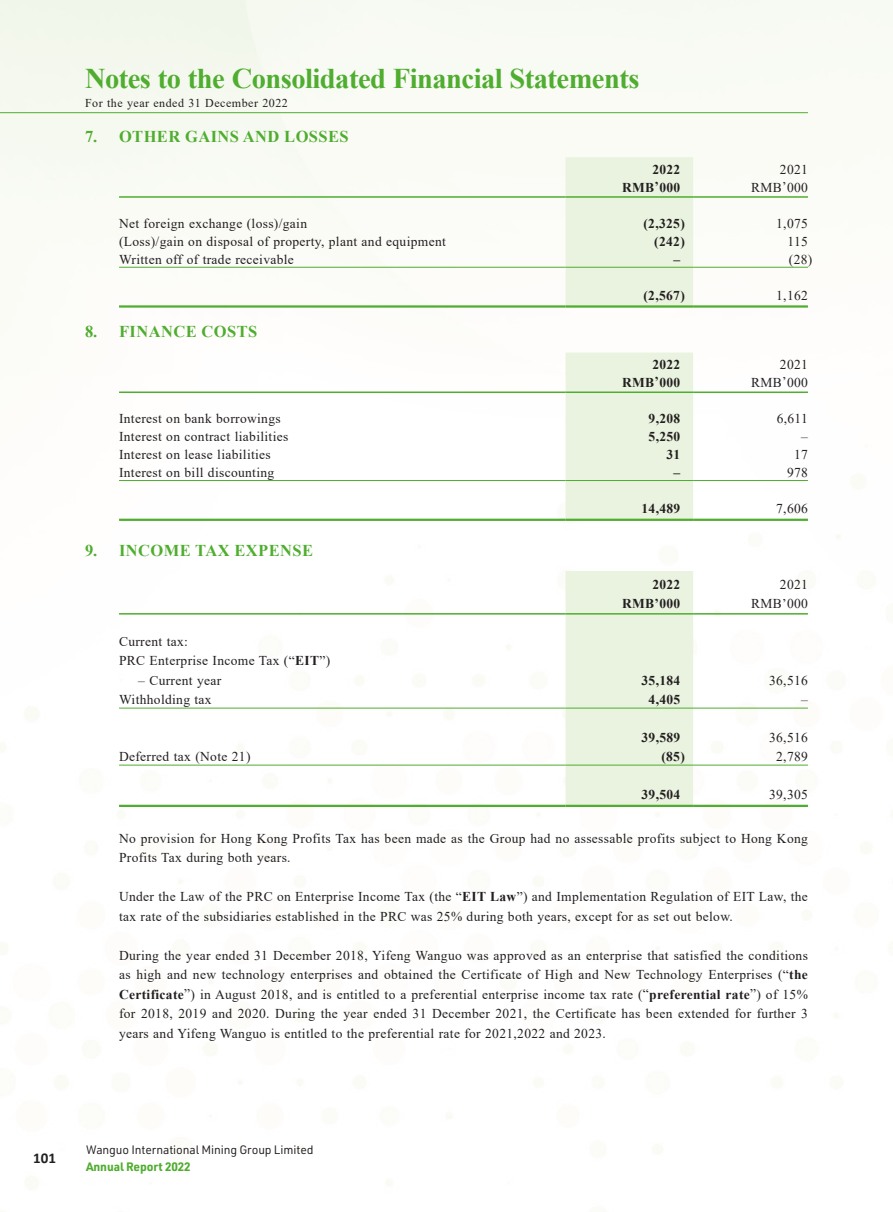
<style>
.page{position:relative;width:893px;height:1212px;background:#fff}
.page>*{position:absolute;margin:0;border:0;box-sizing:border-box;transform-origin:0 0}
.t1{font:700 28.5px "Times New Roman";letter-spacing:-.02em;color:#4fad2f}
.Heading_1{font:700 16.5px "Times New Roman";letter-spacing:.025em;color:#4fad2f}
.t2{font:700 15px "Calibri";color:#231f20}
.Body_Text{font:13.5px/19.5px "Times New Roman";letter-spacing:.025em;color:#231f20}
.Body_Text-2{font:700 13.5px "Times New Roman";letter-spacing:.025em;color:#231f20}
.t3{font:12px "URWDIN";letter-spacing:-.01em;color:#231f20}
.t4{font:12px "Times New Roman";letter-spacing:.04em;color:#231f20}
.t5{font:700 12px "URWDIN";letter-spacing:-.01em;color:#4fad2f}
.s1{font-weight:700}
</style>
<div class="page">
<hr style="left:0;top:112px;width:808px;height:1px;background:#4fad2f">
<div style="left:566px;top:157px;width:127px;height:148px;background:#e9f3df"></div>
<hr style="left:119px;top:196px;width:447px;height:2px;background:#4fad2f">
<hr style="left:566px;top:196px;width:127px;height:2px;background:#4fad2f">
<hr style="left:693px;top:196px;width:115px;height:2px;background:#4fad2f">
<hr style="left:119px;top:267px;width:447px;height:1px;background:#4fad2f">
<hr style="left:566px;top:267px;width:127px;height:1px;background:#4fad2f">
<hr style="left:693px;top:267px;width:115px;height:1px;background:#4fad2f">
<hr style="left:119px;top:305px;width:447px;height:3px;background:#4fad2f">
<hr style="left:566px;top:305px;width:127px;height:3px;background:#4fad2f">
<hr style="left:693px;top:305px;width:115px;height:3px;background:#4fad2f">
<div style="left:566px;top:352px;width:127px;height:167px;background:#e9f3df"></div>
<hr style="left:119px;top:391px;width:447px;height:2px;background:#4fad2f">
<hr style="left:566px;top:391px;width:127px;height:2px;background:#4fad2f">
<hr style="left:693px;top:391px;width:115px;height:2px;background:#4fad2f">
<hr style="left:119px;top:480px;width:447px;height:1px;background:#4fad2f">
<hr style="left:566px;top:480px;width:127px;height:1px;background:#4fad2f">
<hr style="left:693px;top:480px;width:115px;height:1px;background:#4fad2f">
<hr style="left:119px;top:519px;width:447px;height:2px;background:#4fad2f">
<hr style="left:566px;top:519px;width:127px;height:2px;background:#4fad2f">
<hr style="left:693px;top:519px;width:115px;height:2px;background:#4fad2f">
<div style="left:566px;top:571px;width:127px;height:234px;background:#e9f3df"></div>
<hr style="left:119px;top:613px;width:447px;height:1px;background:#4fad2f">
<hr style="left:566px;top:613px;width:127px;height:1px;background:#4fad2f">
<hr style="left:693px;top:613px;width:115px;height:1px;background:#4fad2f">
<hr style="left:119px;top:708px;width:447px;height:1px;background:#4fad2f">
<hr style="left:566px;top:708px;width:127px;height:1px;background:#4fad2f">
<hr style="left:693px;top:708px;width:115px;height:1px;background:#4fad2f">
<hr style="left:119px;top:765px;width:447px;height:1px;background:#4fad2f">
<hr style="left:566px;top:765px;width:127px;height:1px;background:#4fad2f">
<hr style="left:693px;top:765px;width:115px;height:1px;background:#4fad2f">
<hr style="left:119px;top:805px;width:447px;height:2px;background:#4fad2f">
<hr style="left:566px;top:805px;width:127px;height:2px;background:#4fad2f">
<hr style="left:693px;top:805px;width:115px;height:2px;background:#4fad2f">
<h1 class="t1" style="left:85px;top:58px;width:556px">Notes to the Consolidated Financial Statements</h1>
<p class="t4" style="left:85px;top:94px;width:204px">For the year ended 31 December 2022</p>
<p class="Heading_1" style="left:85px;top:125px;width:14px">7.</p>
<p class="Heading_1" style="left:119px;top:125px;width:231px">OTHER GAINS AND LOSSES</p>
<p class="Body_Text-2" style="left:652px;top:159px;width:30px">2022</p>
<p class="Body_Text" style="left:780px;top:159px;width:30px">2021</p>
<p class="Body_Text-2" style="left:655px;top:177px;width:6px">’</p>
<p class="Body_Text-2" style="left:622px;top:177px;width:60px">RMB 000</p>
<p class="Body_Text" style="left:782px;top:176px;width:6px">‘</p>
<p class="Body_Text" style="left:751px;top:177px;width:58px">RMB 000</p>
<p class="Body_Text" style="left:119px;top:213px;width:190px">Net foreign exchange (loss /) gain</p>
<p class="Body_Text-2" style="left:643px;top:213px;width:43px">)2,325(</p>
<p class="Body_Text" style="left:776px;top:213px;width:33px">1,075</p>
<p class="Body_Text" style="left:119px;top:231px;width:328px">(Loss /) gain on disposal of property, plant and equipment</p>
<p class="Body_Text-2" style="left:654px;top:231px;width:32px">)242(</p>
<p class="Body_Text" style="left:787px;top:231px;width:22px">115</p>
<p class="Body_Text" style="left:119px;top:249px;width:176px">Written off of trade receivable</p>
<p class="Body_Text-2" style="left:674px;top:249px;width:8px">–</p>
<p class="Body_Text" style="left:789px;top:249px;width:25px">)28(</p>
<p class="Body_Text-2" style="left:643px;top:285px;width:43px">)2,567(</p>
<p class="Body_Text" style="left:776px;top:285px;width:33px">1,162</p>
<p class="Heading_1" style="left:85px;top:320px;width:14px">8.</p>
<p class="Heading_1" style="left:119px;top:320px;width:140px">FINANCE COSTS</p>
<p class="Body_Text-2" style="left:652px;top:355px;width:30px">2022</p>
<p class="Body_Text" style="left:780px;top:354px;width:30px">2021</p>
<p class="Body_Text-2" style="left:622px;top:373px;width:60px">RMB’000</p>
<p class="Body_Text" style="left:751px;top:372px;width:58px">RMB‘000</p>
<p class="Body_Text" style="left:119px;top:408px;width:163px">Interest on bank borrowings</p>
<p class="Body_Text-2" style="left:649px;top:409px;width:33px">9,208</p>
<p class="Body_Text" style="left:777px;top:408px;width:33px">6,611</p>
<p class="Body_Text" style="left:119px;top:426px;width:171px">Interest on contract liabilities</p>
<p class="Body_Text-2" style="left:649px;top:427px;width:33px">5,250</p>
<p class="Body_Text" style="left:801px;top:426px;width:8px">–</p>
<p class="Body_Text" style="left:119px;top:444px;width:153px">Interest on lease liabilities</p>
<p class="Body_Text-2" style="left:666px;top:445px;width:15px">31</p>
<p class="Body_Text" style="left:794px;top:444px;width:15px">17</p>
<p class="Body_Text" style="left:119px;top:462px;width:157px">Interest on bill discounting</p>
<p class="Body_Text-2" style="left:674px;top:463px;width:8px">–</p>
<p class="Body_Text" style="left:787px;top:462px;width:22px">978</p>
<p class="Body_Text-2" style="left:642px;top:499px;width:40px">14,489</p>
<p class="Body_Text" style="left:776px;top:498px;width:33px">7,606</p>
<p class="Heading_1" style="left:85px;top:538px;width:14px">9.</p>
<p class="Heading_1" style="left:119px;top:538px;width:196px">INCOME TAX EXPENSE</p>
<p class="Body_Text-2" style="left:652px;top:575px;width:30px">2022</p>
<p class="Body_Text" style="left:780px;top:574px;width:30px">2021</p>
<p class="Body_Text-2" style="left:655px;top:593px;width:6px">’</p>
<p class="Body_Text-2" style="left:622px;top:594px;width:60px">RMB 000</p>
<p class="Body_Text" style="left:782px;top:593px;width:6px">‘</p>
<p class="Body_Text" style="left:751px;top:594px;width:58px">RMB 000</p>
<p class="Body_Text" style="left:119px;top:631px;width:70px">Current tax:</p>
<p class="Body_Text" style="left:119px;top:651px;width:213px">PRC Enterprise Income Tax (“<span class="s1">EIT</span> (“</p>
<p class="Body_Text" style="left:138px;top:670px;width:85px">– Current year</p>
<p class="Body_Text-2" style="left:642px;top:671px;width:40px">35,184</p>
<p class="Body_Text" style="left:769px;top:670px;width:40px">36,516</p>
<p class="Body_Text" style="left:119px;top:690px;width:94px">Withholding tax</p>
<p class="Body_Text-2" style="left:649px;top:690px;width:33px">4,405</p>
<p class="Body_Text" style="left:801px;top:690px;width:8px">–</p>
<p class="Body_Text-2" style="left:642px;top:728px;width:40px">39,589</p>
<p class="Body_Text" style="left:769px;top:727px;width:40px">36,516</p>
<p class="Body_Text" style="left:119px;top:747px;width:133px">Deferred tax (Note 21(</p>
<p class="Body_Text-2" style="left:661px;top:747px;width:25px">)85(</p>
<p class="Body_Text" style="left:776px;top:747px;width:33px">2,789</p>
<p class="Body_Text-2" style="left:642px;top:785px;width:40px">39,504</p>
<p class="Body_Text" style="left:119px;top:828px;width:690px">No provision for Hong Kong Profits Tax has been made as the Group had no assessable profits subject to Hong Kong<br>Profits Tax during both years.</p>
<p class="Body_Text" style="left:119px;top:886px;width:690px">Under the Law of the PRC on Enterprise Income Tax (the “<span class="s1">EIT Law</span>”) and Implementation Regulation of EIT Law, the tax rate of the subsidiaries established in the PRC was 25% during both years, except for as set out below.</p>
<p class="Body_Text" style="left:119px;top:945px;width:690px;text-align:justify">During the year ended 31 December 2018, Yifeng Wanguo was approved as an enterprise that satisfied the conditions as high and new technology enterprises and obtained the Certificate of High and New Technology Enterprises (“<span class="s1">the Certificate</span>”) in August 2018, and is entitled to a preferential enterprise income tax rate (“<span class="s1">preferential rate</span>”) of 15% for 2018, 2019 and 2020. During the year ended 31 December 2021, the Certificate has been extended for further 3 years and Yifeng Wanguo is entitled to the preferential rate for 2021,2022 and 2023.</p>
<p class="Body_Text" style="left:769px;top:784px;width:40px">39,305</p>
<p class="t2" style="left:33px;top:1147px;width:24px">101</p>
<p class="t3" style="left:86px;top:1142px;width:229px">Wanguo International Mining Group Limited</p>
<p class="t5" style="left:86px;top:1158px;width:106px">Annual Report 2022</p>
</div>
